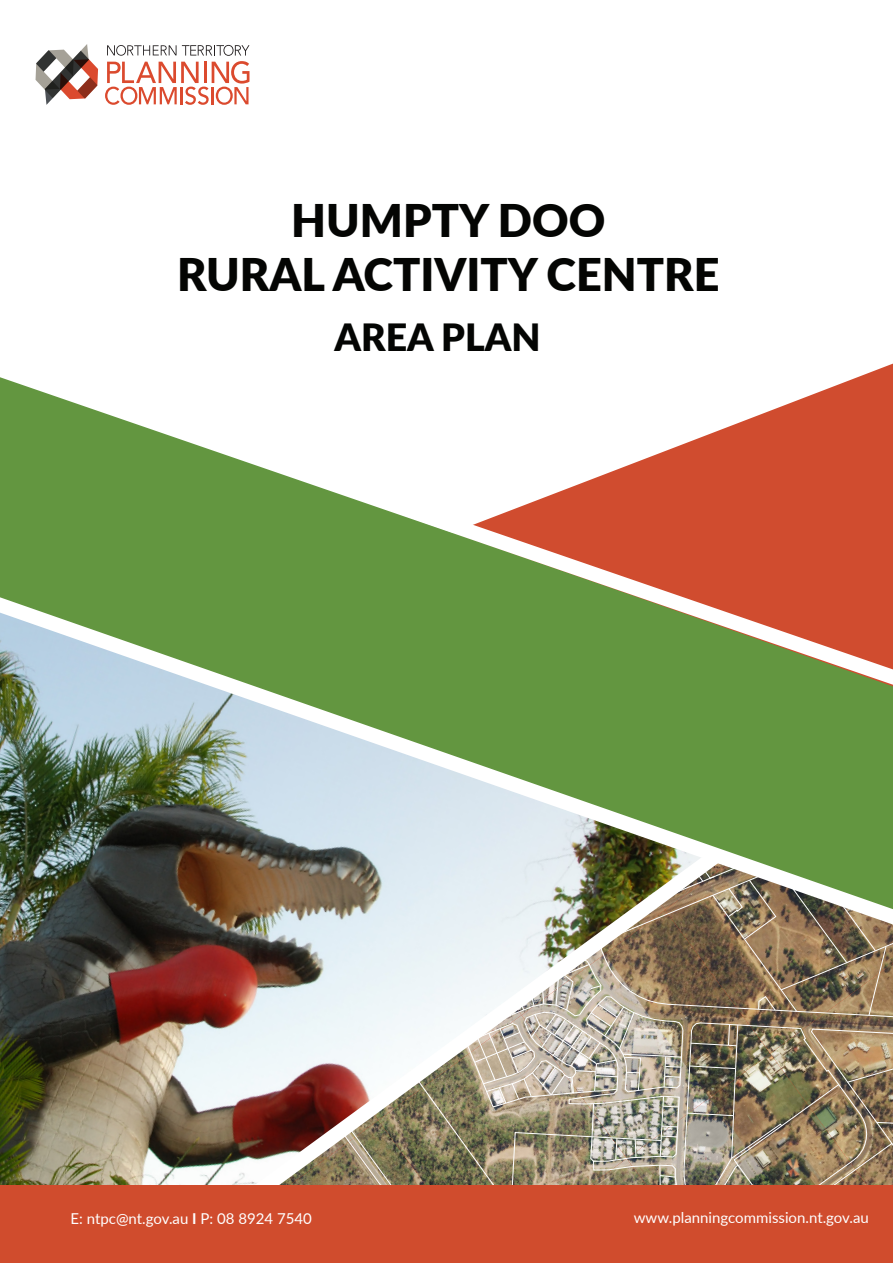
<style>
.page{position:relative;width:893px;height:1263px;background:#fff}
.page>*{position:absolute;margin:0;border:0;box-sizing:border-box;transform-origin:0 0}
.t1{font:900 45px/54px "Lato";color:#040503;text-align:center}
.t2{font:900 37.5px "Lato";color:#040503}
.t3{font:15px "Lato";color:#fff}
.s1{font-weight:700}
</style>
<div class="page">
<img style="left:0;top:924px;width:148px;height:262px">
<img style="left:148px;top:924px;width:745px;height:262px">
<div style="left:0;top:1186px;width:893px;height:77px;background:#d04c2d"></div>
<img style="left:0;top:685px;width:893px;height:239px">
<svg style="left:0;top:363px;width:893px;height:322px"></svg>
<svg style="left:36px;top:44px;width:62px;height:61px"></svg>
<svg style="left:105px;top:45px;width:144px;height:60px"></svg>
<p class="t1" style="left:177px;top:192px;width:544px">HUMPTY DOO<br>RURAL ACTIVITY CENTRE</p>
<p class="t2" style="left:334px;top:309px;width:208px">AREA PLAN</p>
<p class="t3" style="left:71px;top:1207px;width:243px">E: ntpc@nt.gov.au <span class="s1">I</span> P: 08 8924 7540</p>
<p class="t3" style="left:634px;top:1207px;width:236px">www.planningcommission.nt.gov.au</p>
</div>
